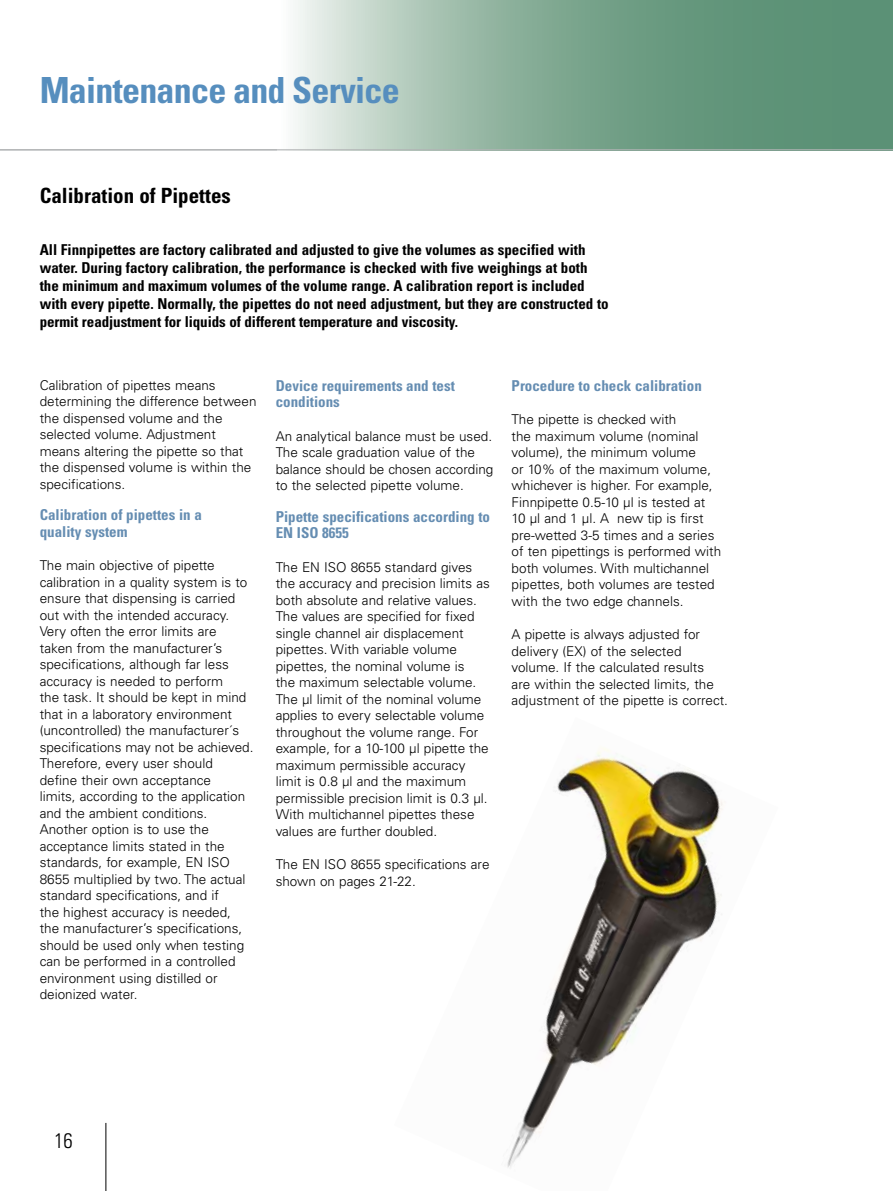
<style>
.page{position:relative;width:893px;height:1191px;background:#fff}
.page>*{position:absolute;margin:0;border:0;box-sizing:border-box;transform-origin:0 0}
.t1{font:700 condensed 36px "Univers LT Std";letter-spacing:-.02em;color:#568ebe}
.t2{font:700 condensed 21px "Univers LT Std";color:#000}
.t3{font:300 condensed 21px "Univers LT Std";color:#000}
.t4{font:700 condensed 15px/18px "Univers LT Std";color:#000}
.t5{font:700 condensed 15px/16.5px "Univers LT Std";color:#658db2}
.t6{font:300 13.5px/16.5px "Univers LT Std";color:#000}
</style>
<div class="page">
<hr style="left:106px;top:1122px;width:1px;height:69px;background:#000">
<svg style="left:295px;top:0;width:598px;height:149px;background:#86ad98"></svg>
<hr style="left:0;top:149px;width:893px;height:1px;background:#b1b3b4">
<img style="left:507px;top:748px;width:216px;height:420px">
<h1 class="t1" style="left:40px;top:68px;width:362px">Maintenance and Service</h1>
<h2 class="t2" style="left:40px;top:183px;width:193px">Calibration of Pipettes</h2>
<p class="t4" style="left:40px;top:241px;width:570px">All Finnpipettes are factory calibrated and adjusted to give the volumes as specified with water. During factory calibration, the performance is checked with five weighings at both the minimum and maximum volumes of the volume range. A calibration report is included with every pipette. Normally, the pipettes do not need adjustment, but they are constructed to permit readjustment for liquids of different temperature and viscosity.</p>
<p class="t6" style="left:40px;top:376px;width:218px">Calibration of pipettes means determining the difference between the dispensed volume and the selected volume. Adjustment means altering the pipette so that the dispensed volume is within the specifications.</p>
<p class="t5" style="left:40px;top:506px;width:164px">Calibration of pipettes in a quality system</p>
<p class="t6" style="left:40px;top:557px;width:215px">The main objective of pipette calibration in a quality system is to ensure that dispensing is carried out with the intended accuracy.<br>Very often the error limits are<br>taken from the manufacturer’s specifications, although far less accuracy is needed to perform<br>the task. It should be kept in mind that in a laboratory environment (uncontrolled) the manufacturer´s specifications may not be achieved.<br>Therefore, every user should define their own acceptance<br>limits, according to the application and the ambient conditions.<br>Another option is to use the acceptance limits stated in the standards, for example, EN ISO<br>8655 multiplied by two. The actual standard specifications, and if<br>the highest accuracy is needed, the manufacturer’s specifications, should be used only when testing can be performed in a controlled environment using distilled or deionized water.</p>
<p class="t5" style="left:276px;top:377px;width:181px">Device requirements and test conditions</p>
<p class="t6" style="left:276px;top:428px;width:219px">An analytical balance must be used.<br>The scale graduation value of the balance should be chosen according to the selected pipette volume.</p>
<p class="t5" style="left:276px;top:508px;width:216px">Pipette specifications according to<br>EN ISO 8655</p>
<p class="t6" style="left:276px;top:558px;width:216px">The EN ISO 8655 standard gives the accuracy and precision limits as both absolute and relative values.<br>The values are specified for fixed single channel air displacement pipettes. With variable volume pipettes, the nominal volume is<br>the maximum selectable volume.<br>The μl limit of the nominal volume applies to every selectable volume throughout the volume range. For example, for a 10-100 μl pipette the maximum permissible accuracy limit is 0.8 μl and the maximum permissible precision limit is 0.3 μl.<br>With multichannel pipettes these values are further doubled.</p>
<p class="t6" style="left:276px;top:856px;width:215px">The EN ISO 8655 specifications are shown on pages 21-22.</p>
<p class="t5" style="left:512px;top:377px;width:192px">Procedure to check calibration</p>
<p class="t6" style="left:512px;top:411px;width:211px">The pipette is checked with<br>the maximum volume (nominal volume), the minimum volume<br>or 10% of the maximum volume, whichever is higher. For example,<br>Finnpipette 0.5-10 µl is tested at<br>10 µl and 1 µl. A new tip is first pre-wetted 3-5 times and a series of ten pipettings is performed with both volumes. With multichannel pipettes, both volumes are tested with the two edge channels.</p>
<p class="t6" style="left:512px;top:626px;width:218px">A pipette is always adjusted for delivery (EX) of the selected volume. If the calculated results<br>are within the selected limits, the adjustment of the pipette is correct.</p>
<h2 class="t3" style="left:54px;top:1128px;width:20px">16</h2>
</div>
